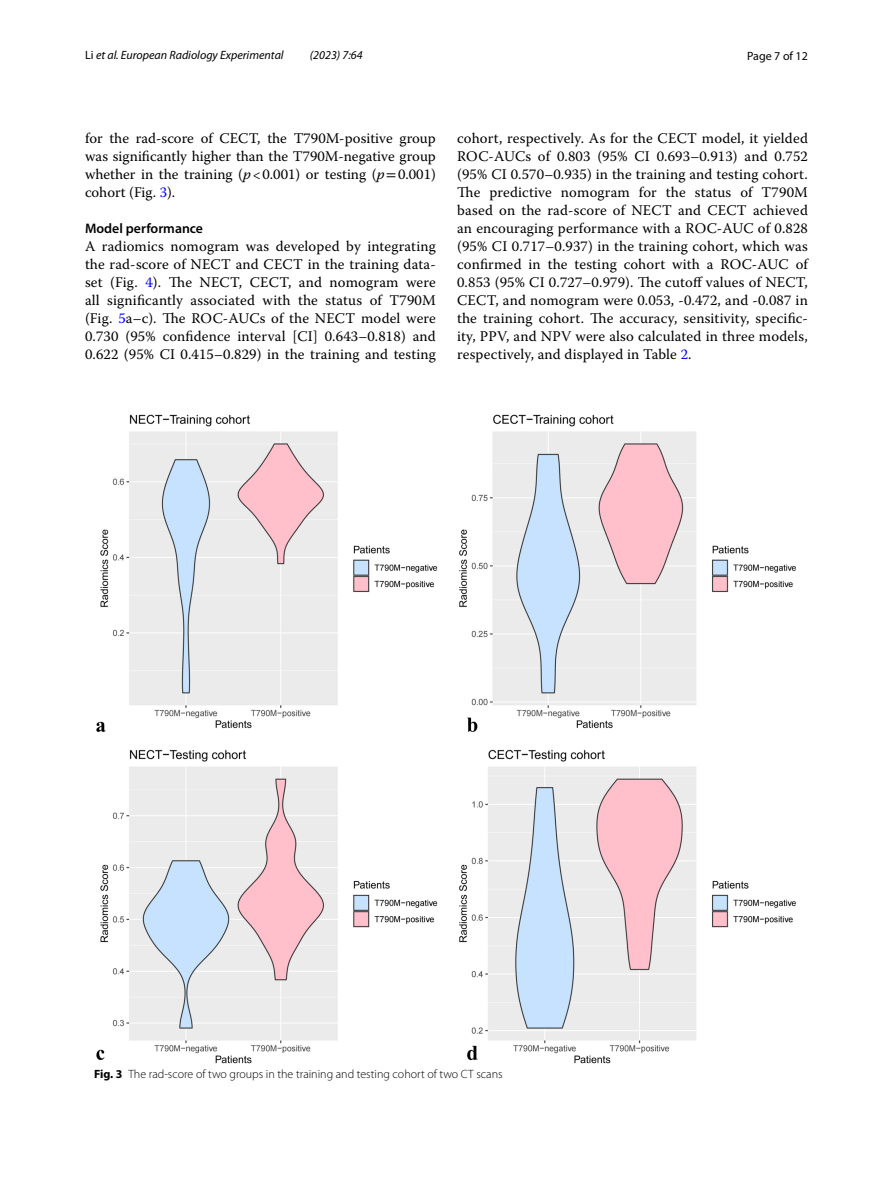
<style>
.page{position:relative;width:893px;height:1187px;background:#fff}
.page>*{position:absolute;margin:0;border:0;box-sizing:border-box;transform-origin:0 0}
.t1{font:14.7px/18px "Warnock Pro";letter-spacing:.01em;color:#000;text-align:justify}
.t2{font:600 13.8px "Myriad Pro";color:#000}
.t3{font:300 12px "Myriad Pro";color:#000}
.t4{font:italic 12px "Myriad Pro";color:#000}
.t5{font:12px "Myriad Pro";color:#000}
.s1{font-style:normal}
.s2{font-style:italic}
.s3{font-family:"STIX"}
.s4{color:#00f}
.s5{font-weight:700}
</style>
<div class="page">
<img style="left:96px;top:415px;width:700px;height:648px">
<p class="t4" style="left:85px;top:48px;width:200px"><span class="s1">Li</span> et al. European Radiology Experimental</p>
<p class="t4" style="left:310px;top:48px;width:54px">(2023) 7:64</p>
<p class="t5" style="left:747px;top:48px;width:62px">Page 7 of 12</p>
<p class="t1" style="left:85px;top:128px;width:352px">for the rad-score of CECT, the T790M-positive group was significantly higher than the T790M-negative group whether in the training (<span class="s2">p</span>&lt;0.001) or testing (<span class="s2">p</span><span class="s3">=</span>0.001) cohort (Fig. <span class="s4">3</span>).</p>
<p class="t2" style="left:85px;top:219px;width:120px">Model performance</p>
<p class="t1" style="left:85px;top:236px;width:352px">A radiomics nomogram was developed by integrating the rad-score of NECT and CECT in the training data&shy;set (Fig. <span class="s4">4</span>). The NECT, CECT, and nomogram were all significantly associated with the status of T790M (Fig. <span class="s4">5</span>a–c). The ROC-AUCs of the NECT model were 0.730 (95% confidence interval [CI] 0.643–0.818) and 0.622 (95% CI 0.415–0.829) in the training and testing</p>
<p class="t1" style="left:457px;top:128px;width:352px">cohort, respectively. As for the CECT model, it yielded ROC-AUCs of 0.803 (95% CI 0.693–0.913) and 0.752 (95% CI 0.570–0.935) in the training and testing cohort.<br>The predictive nomogram for the status of T790M based on the rad-score of NECT and CECT achieved an encouraging performance with a ROC-AUC of 0.828 (95% CI 0.717–0.937) in the training cohort, which was confirmed in the testing cohort with a ROC-AUC of 0.853 (95% CI 0.727–0.979). The cutoff values of NECT, CECT, and nomogram were 0.053, -0.472, and -0.087 in the training cohort. The accuracy, sensitivity, specific&shy;ity, PPV, and NPV were also calculated in three models, respectively, and displayed in Table <span class="s4">2</span>.</p>
<p class="t3" style="left:94px;top:1067px;width:410px"><span class="s5">Fig. 3</span> The rad-score of two groups in the training and testing cohort of two CT scans</p>
</div>
